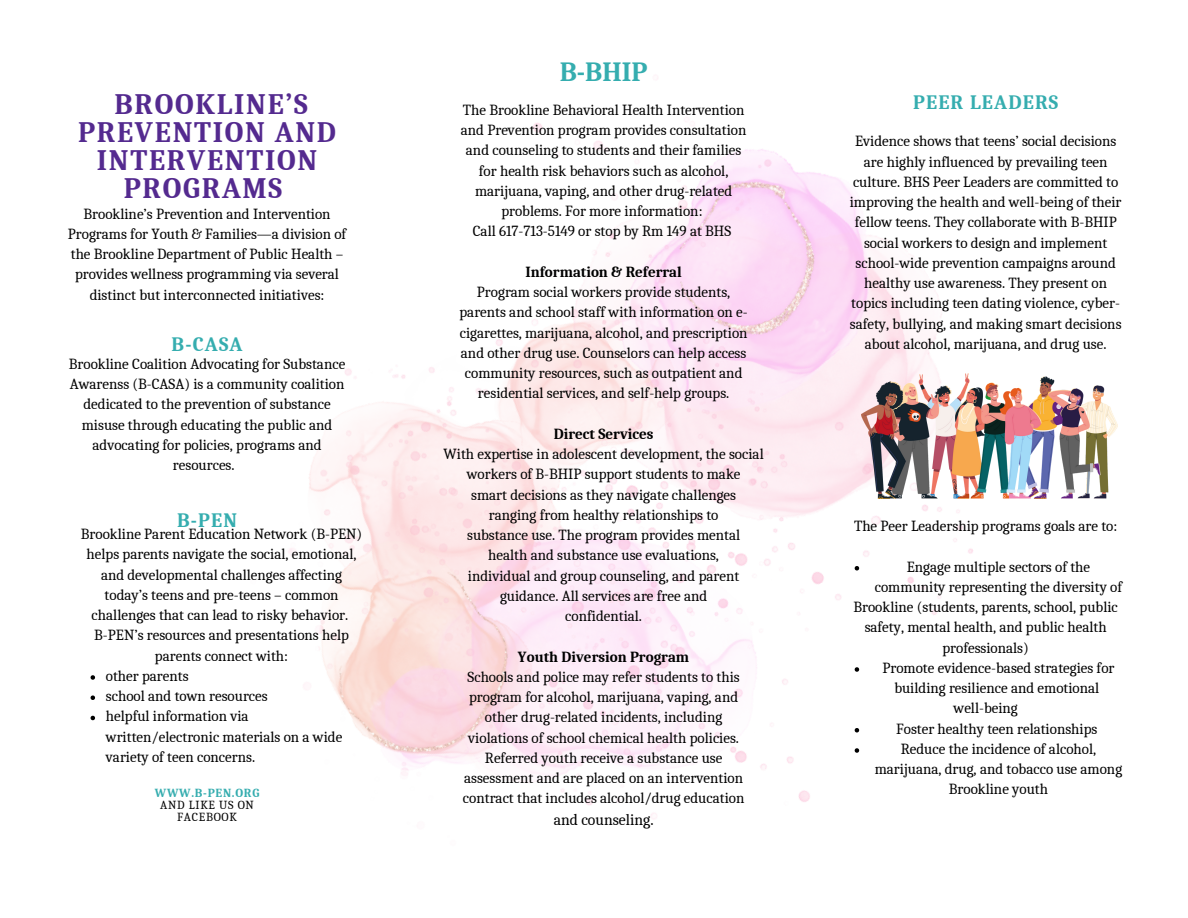
<style>
.page{position:relative;width:1188px;height:918px;background:#fff}
.page>*{position:absolute;margin:0;border:0;box-sizing:border-box;transform-origin:0 0}
.t1{font:700 28.8px/28.2px "Caladea";letter-spacing:.06em;color:#542a8f;text-align:center}
.t2{font:700 27px "Caladea";color:#35adaf}
.t3{font:700 19.8px "Caladea";letter-spacing:.06em;color:#35adaf}
.t4{font:15.75px "Caladea";color:#000}
.t5{font:15px/20.2px "Caladea";color:#000;text-align:center}
.t6{font:700 15px "Caladea";color:#000}
.t7{font:12px/12px "Caladea";letter-spacing:.06em;color:#000;text-align:center}
.t8{font:700 12px "Caladea";letter-spacing:.06em;color:#35adaf}
</style>
<div class="page">
<img style="left:90px;top:78px;width:1028px;height:741px">
<img style="left:862px;top:374px;width:255px;height:125px">
<svg style="left:855px;top:566px;width:4px;height:5px"></svg>
<svg style="left:855px;top:667px;width:4px;height:5px"></svg>
<svg style="left:855px;top:728px;width:4px;height:5px"></svg>
<svg style="left:855px;top:748px;width:4px;height:5px"></svg>
<svg style="left:91px;top:675px;width:4px;height:5px"></svg>
<svg style="left:91px;top:695px;width:4px;height:5px"></svg>
<svg style="left:91px;top:716px;width:4px;height:4px"></svg>
<p class="t1" style="left:78px;top:90px;width:260px">BROOKLINE’S<br>PREVENTION AND<br>INTERVENTION<br>PROGRAMS</p>
<p class="t5" style="left:84px;top:204px;width:249px">Brookline’s Prevention and Intervention</p>
<p class="t5" style="left:68px;top:224px;width:280px">Programs for Youth &amp; Families—a division of</p>
<p class="t5" style="left:71px;top:244px;width:274px">the Brookline Department of Public Health –</p>
<p class="t5" style="left:75px;top:264px;width:265px">provides wellness programming via several distinct but interconnected initiatives:</p>
<p class="t3" style="left:172px;top:333px;width:72px">B-CASA</p>
<p class="t5" style="left:69px;top:354px;width:278px">Brookline Coalition Advocating for Substance Awarenss (B-CASA) is a community coalition dedicated to the prevention of substance misuse through educating the public and advocating for policies, programs and resources.</p>
<p class="t3" style="left:177px;top:509px;width:61px">B-PEN</p>
<p class="t5" style="left:81px;top:524px;width:283px">Brookline Parent Education Network (B-PEN) helps parents navigate the social, emotional, and developmental challenges affecting today’s teens and pre-teens – common challenges that can lead to risky behavior.</p>
<p class="t5" style="left:94px;top:625px;width:256px">B-PEN’s resources and presentations help parents connect with:</p>
<p class="t5" style="left:106px;top:666px;width:84px">other parents</p>
<p class="t5" style="left:106px;top:686px;width:163px">school and town resources</p>
<p class="t5" style="left:106px;top:706px;width:238px;text-align:left">helpful information via written/electronic materials on a wide variety of teen concerns.</p>
<p class="t8" style="left:155px;top:786px;width:106px">WWW.B-PEN.ORG</p>
<p class="t7" style="left:160px;top:799px;width:95px">AND LIKE US ON<br>FACEBOOK</p>
<p class="t2" style="left:560px;top:57px;width:89px">B-BHIP</p>
<p class="t5" style="left:463px;top:100px;width:283px">The Brookline Behavioral Health Intervention</p>
<p class="t5" style="left:461px;top:120px;width:287px">and Prevention program provides consultation</p>
<p class="t5" style="left:466px;top:140px;width:277px">and counseling to students and their families</p>
<p class="t5" style="left:479px;top:161px;width:251px">for health risk behaviors such as alcohol,</p>
<p class="t5" style="left:475px;top:181px;width:259px">marijuana, vaping, and other drug-related</p>
<p class="t5" style="left:501px;top:201px;width:203px">problems. For more information:</p>
<p class="t5" style="left:473px;top:221px;width:260px">Call 617-713-5149 or stop by Rm 149 at BHS</p>
<p class="t6" style="left:525px;top:263px;width:158px">Information &amp; Referral</p>
<p class="t5" style="left:477px;top:282px;width:255px">Program social workers provide students,</p>
<p class="t5" style="left:459px;top:302px;width:290px">parents and school staff with information on e-</p>
<p class="t5" style="left:460px;top:323px;width:289px">cigarettes, marijuana, alcohol, and prescription</p>
<p class="t5" style="left:461px;top:343px;width:287px">and other drug use. Counselors can help access</p>
<p class="t5" style="left:465px;top:363px;width:279px">community resources, such as outpatient and</p>
<p class="t5" style="left:478px;top:383px;width:253px">residential services, and self-help groups.</p>
<p class="t6" style="left:554px;top:425px;width:101px">Direct Services</p>
<p class="t5" style="left:444px;top:444px;width:322px">With expertise in adolescent development, the social workers of B-BHIP support students to make</p>
<p class="t5" style="left:471px;top:485px;width:266px">smart decisions as they navigate challenges</p>
<p class="t5" style="left:489px;top:505px;width:231px">ranging from healthy relationships to</p>
<p class="t5" style="left:467px;top:525px;width:275px">substance use. The program provides mental</p>
<p class="t5" style="left:488px;top:545px;width:232px">health and substance use evaluations,</p>
<p class="t5" style="left:468px;top:566px;width:273px">individual and group counseling, and parent</p>
<p class="t5" style="left:500px;top:586px;width:209px">guidance. All services are free and</p>
<p class="t5" style="left:565px;top:606px;width:78px">confidential.</p>
<p class="t6" style="left:518px;top:648px;width:173px">Youth Diversion Program</p>
<p class="t5" style="left:468px;top:667px;width:274px">Schools and police may refer students to this</p>
<p class="t5" style="left:469px;top:687px;width:271px">program for alcohol, marijuana, vaping, and</p>
<p class="t5" style="left:485px;top:707px;width:239px">other drug-related incidents, including</p>
<p class="t5" style="left:468px;top:728px;width:272px">violations of school chemical health policies.</p>
<p class="t5" style="left:485px;top:748px;width:239px">Referred youth receive a substance use</p>
<p class="t5" style="left:464px;top:768px;width:280px">assessment and are placed on an intervention</p>
<p class="t5" style="left:463px;top:788px;width:283px">contract that includes alcohol/drug education</p>
<p class="t4" style="left:554px;top:811px;width:101px">and counseling.</p>
<p class="t3" style="left:913px;top:91px;width:147px">PEER LEADERS</p>
<p class="t5" style="left:850px;top:131px;width:273px">Evidence shows that teens’ social decisions are highly influenced by prevailing teen culture. BHS Peer Leaders are committed to improving the health and well-being of their fellow teens. They collaborate with B-BHIP social workers to design and implement school-wide prevention campaigns around healthy use awareness. They present on topics including teen dating violence, cyber&shy;safety, bullying, and making smart decisions about alcohol, marijuana, and drug use.</p>
<p class="t5" style="left:854px;top:516px;width:265px">The Peer Leadership programs goals are to:</p>
<p class="t5" style="left:875px;top:557px;width:249px">Engage multiple sectors of the community representing the diversity of</p>
<p class="t5" style="left:853px;top:597px;width:266px">Brookline (students, parents, school, public safety, mental health, and public health professionals)</p>
<p class="t5" style="left:882px;top:658px;width:234px">Promote evidence-based strategies for building resilience and emotional</p>
<p class="t5" style="left:896px;top:719px;width:203px">Foster healthy teen relationships</p>
<p class="t5" style="left:875px;top:739px;width:249px">Reduce the incidence of alcohol, marijuana, drug, and tobacco use among<br>Brookline youth</p>
<p class="t5" style="left:954px;top:698px;width:66px">well-being</p>
</div>
